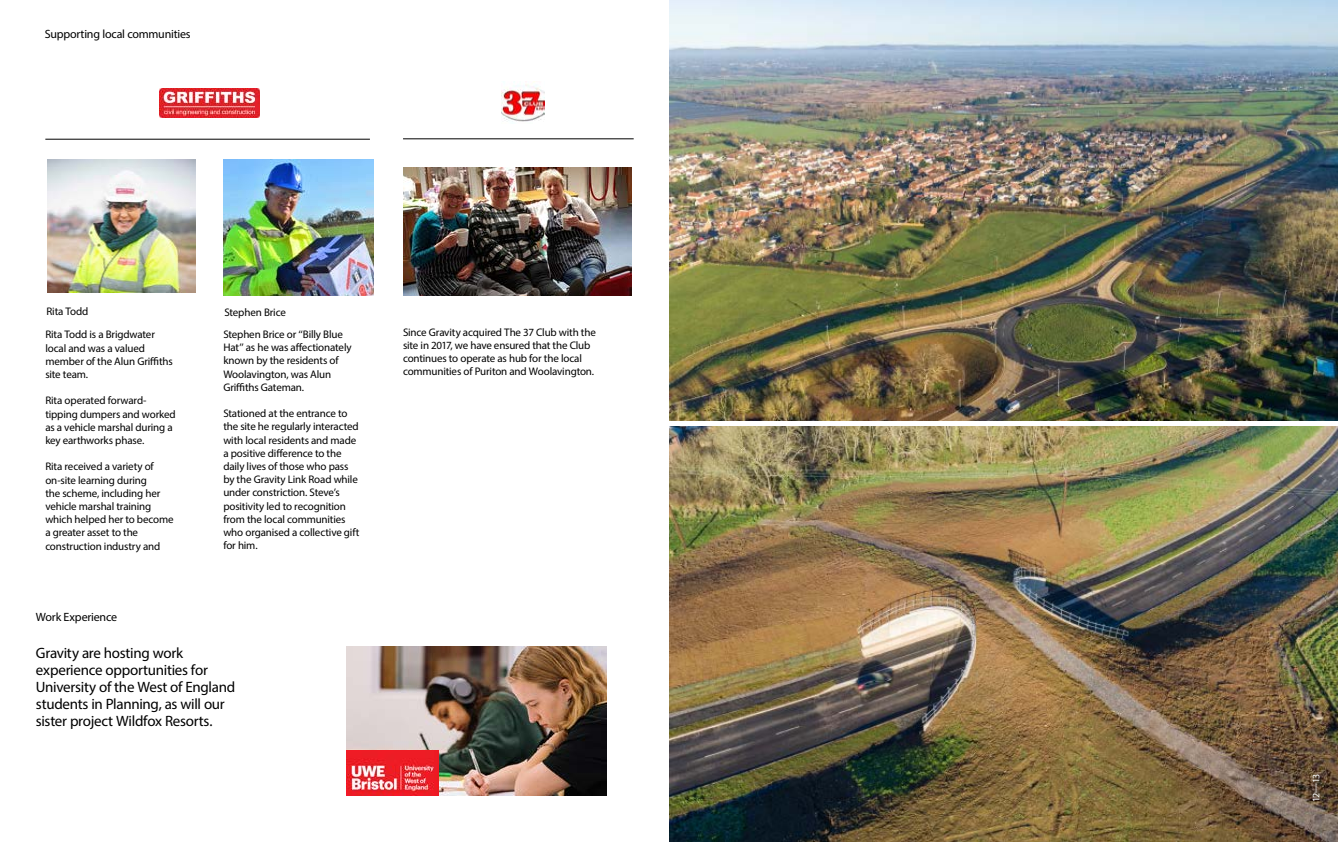
<style>
.page{position:relative;width:1338px;height:842px;background:#fff}
.page>*{position:absolute;margin:0;border:0;box-sizing:border-box;transform-origin:0 0}
.t1{font:15px/17px "Myriad Pro";letter-spacing:-.02em;color:#000}
.t2{font:12px "Myriad Pro";letter-spacing:-.015em;color:#000}
.t3{font:11px/13.2px "Myriad Pro";letter-spacing:-.015em;color:#000}
.t4{font:10px "Myriad Pro";color:#fff}
</style>
<div class="page">
<img style="left:669px;top:0;width:669px;height:842px">
<img style="left:47px;top:159px;width:148px;height:133px">
<img style="left:223px;top:159px;width:151px;height:136px">
<img style="left:347px;top:646px;width:260px;height:149px">
<div style="left:641px;top:421px;width:697px;height:5px;background:#fff"></div>
<img style="left:346px;top:750px;width:93px;height:45px">
<hr style="left:45px;top:139px;width:325px;height:1px;background:#000">
<hr style="left:403px;top:138px;width:231px;height:1px;background:#000">
<img style="left:403px;top:167px;width:229px;height:128px">
<img style="left:501px;top:82px;width:44px;height:40px">
<img style="left:159px;top:88px;width:101px;height:29px">
<p class="t2" style="left:45px;top:27px;width:147px">Supporting local communities</p>
<p class="t3" style="left:45px;top:300px;width:111px;line-height:23.2px">Rita Todd<br>Rita Todd is a Brigdwater</p>
<p class="t3" style="left:45px;top:341px;width:129px">local and was a valued member of the Alun Griffiths site team.</p>
<p class="t3" style="left:45px;top:394px;width:132px">Rita operated forward&shy;tipping dumpers and worked as a vehicle marshal during a key earthworks phase.</p>
<p class="t3" style="left:45px;top:460px;width:130px">Rita received a variety of on-site learning during<br>the scheme, including her vehicle marshal training which helped her to become a greater asset to the construction industry and</p>
<p class="t2" style="left:36px;top:609px;width:83px">Work Experience</p>
<p class="t3" style="left:223px;top:301px;width:121px;line-height:21.8px">Stephen Brice<br>Stephen Brice or ‘‘Billy Blue</p>
<p class="t3" style="left:223px;top:341px;width:130px">Hat’’ as he was affectionately known by the residents of<br>Woolavington, was Alun<br>Griffiths Gateman.</p>
<p class="t3" style="left:223px;top:407px;width:138px">Stationed at the entrance to the site he regularly interacted with local residents and made a positive difference to the daily lives of those who pass by the Gravity Link Road while under constriction. Steve’s positivity led to recognition from the local communities who organised a collective gift for him.</p>
<h1 class="t1" style="left:36px;top:644px;width:201px">Gravity are hosting work experience opportunities for<br>University of the West of England students in Planning, as will our sister project Wildfox Resorts.</h1>
<p class="t3" style="left:403px;top:325px;width:194px">Since Gravity acquired The 37 Club with the site in 2017, we have ensured that the Club continues to operate as hub for the local communities of Puriton and Woolavington.</p>
<p class="t4" style="left:1310px;top:802px;width:30px;rotate:-90deg">12—13</p>
</div>
